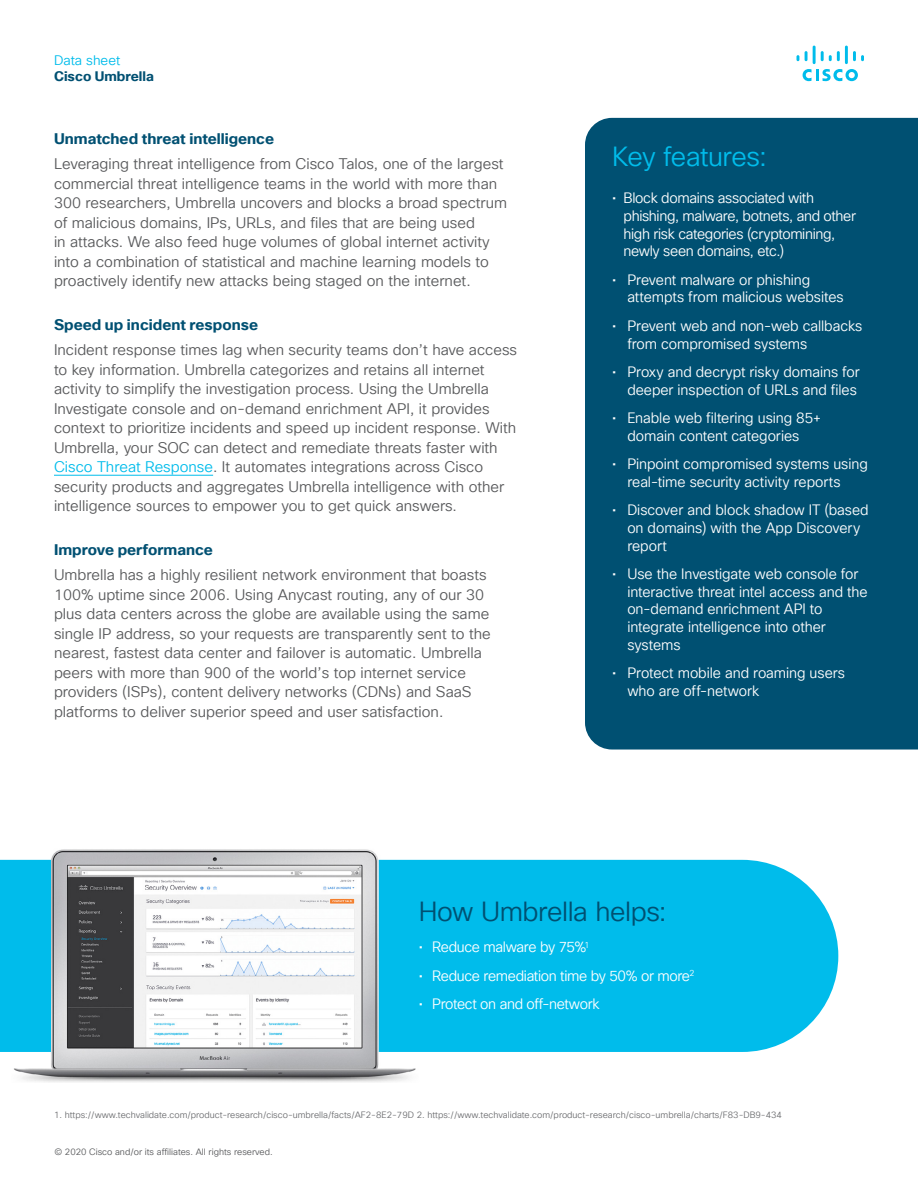
<style>
.page{position:relative;width:918px;height:1188px;background:#fff}
.page>*{position:absolute;margin:0;border:0;box-sizing:border-box;transform-origin:0 0}
.t1{font:27px "Cisco Sans TT Light";letter-spacing:-.015em;color:#005072}
.t2{font:27px "Cisco Sans TT Light";letter-spacing:-.02em;color:#00bceb}
.t3{font:15px/19.5px "Cisco Sans TT Light";color:#58595b}
.t4{font:700 15px "Cisco Sans TT";color:#005072}
.t5{font:14.7px/17.7px "Cisco Sans TT Light";letter-spacing:-.005em;color:#fff}
.t6{font:14.7px/17.7px "Cisco Sans TT Light";letter-spacing:-.025em;color:#fff}
.t7{font:700 13.5px "Cisco Sans TT";color:#005072}
.t8{font:13.5px "Cisco Sans TT Light";color:#00bceb}
.t9{font:9px "Cisco Sans TT Light";color:#6d6e71}
.t10{font:9px "Cisco Sans TT Light";color:#58595b}
.s1{color:#00bceb}
</style>
<div class="page">
<svg style="left:803px;top:69px;width:55px;height:12px"></svg>
<svg style="left:797px;top:55px;width:2px;height:6px"></svg>
<svg style="left:805px;top:51px;width:3px;height:10px"></svg>
<hr style="left:813px;top:46px;width:3px;height:18px;background:#00bceb">
<svg style="left:821px;top:51px;width:19px;height:10px"></svg>
<hr style="left:845px;top:46px;width:3px;height:18px;background:#00bceb">
<svg style="left:853px;top:51px;width:11px;height:10px"></svg>
<hr style="left:54px;top:475px;width:159px;height:1px;background:#00bceb">
<img style="left:11px;top:849px;width:409px;height:233px">
<div style="left:379px;top:860px;width:459px;height:192px;background:#00bceb"></div>
<div style="left:0;top:860px;width:51px;height:192px;background:#00bceb"></div>
<div style="left:585px;top:118px;width:333px;height:632px;background:#005072"></div>
<p class="t8" style="left:54px;top:51px;width:68px">Data sheet</p>
<p class="t7" style="left:54px;top:67px;width:101px">Cisco Umbrella</p>
<p class="t4" style="left:54px;top:128px;width:222px">Unmatched threat intelligence</p>
<p class="t3" style="left:54px;top:155px;width:455px">Leveraging threat intelligence from Cisco Talos, one of the largest commercial threat intelligence teams in the world with more than 300 researchers, Umbrella uncovers and blocks a broad spectrum of malicious domains, IPs, URLs, and files that are being used<br>in attacks. We also feed huge volumes of global internet activity into a combination of statistical and machine learning models to proactively identify new attacks being staged on the internet.</p>
<p class="t4" style="left:54px;top:314px;width:206px">Speed up incident response</p>
<p class="t3" style="left:54px;top:341px;width:465px">Incident response times lag when security teams don’t have access to key information. Umbrella categorizes and retains all internet activity to simplify the investigation process. Using the Umbrella Investigate console and on-demand enrichment API, it provides context to prioritize incidents and speed up incident response. With Umbrella, your SOC can detect and remediate threats faster with <span class="s1">Cisco Threat Response</span>. It automates integrations across Cisco security products and aggregates Umbrella intelligence with other intelligence sources to empower you to get quick answers.</p>
<p class="t4" style="left:54px;top:539px;width:160px">Improve performance</p>
<p class="t3" style="left:54px;top:566px;width:438px">Umbrella has a highly resilient network environment that boasts 100% uptime since 2006. Using Anycast routing, any of our 30 plus data centers across the globe are available using the same single IP address, so your requests are transparently sent to the nearest, fastest data center and failover is automatic. Umbrella peers with more than 900 of the world’s top internet service providers (ISPs), content delivery networks (CDNs) and SaaS platforms to deliver superior speed and user satisfaction.</p>
<h1 class="t2" style="left:612px;top:139px;width:157px">Key features:</h1>
<p class="t6" style="left:624px;top:190px;width:234px;text-indent:-12px">• Block domains associated with phishing, malware, botnets, and other high risk categories (cryptomining, newly seen domains, etc.)</p>
<p class="t5" style="left:627px;top:271px;width:218px;text-indent:-15px">• Prevent malware or phishing attempts from malicious websites</p>
<p class="t5" style="left:627px;top:317px;width:236px;text-indent:-15px">• Prevent web and non-web callbacks from compromised systems</p>
<p class="t5" style="left:612px;top:363px;width:249px;text-align:right">• Proxy and decrypt risky domains for deeper inspection of URLs and files</p>
<p class="t5" style="left:612px;top:410px;width:211px;text-align:center">• Enable web filtering using 85+ domain content categories</p>
<p class="t5" style="left:627px;top:456px;width:242px;text-indent:-15px">• Pinpoint compromised systems using real-time security activity reports</p>
<p class="t5" style="left:627px;top:502px;width:243px;text-indent:-15px">• Discover and block shadow IT (based on domains) with the App Discovery report</p>
<p class="t5" style="left:627px;top:565px;width:242px;text-indent:-15px">• Use the Investigate web console for interactive threat intel access and the on-demand enrichment API to integrate intelligence into other systems</p>
<p class="t5" style="left:627px;top:664px;width:219px;text-indent:-15px">• Protect mobile and roaming users who are off-network</p>
<h1 class="t1" style="left:419px;top:894px;width:250px">How Umbrella helps:</h1>
<p class="t6" style="left:419px;top:939px;width:172px">• Reduce malware by 75%<sup>1</sup></p>
<p class="t6" style="left:419px;top:967px;width:277px">• Reduce remediation time by 50% or more<sup>2</sup></p>
<p class="t6" style="left:419px;top:996px;width:182px">• Protect on and off-network</p>
<p class="t9" style="left:54px;top:1109px;width:730px">1. https://www.techvalidate.com/product-research/cisco-umbrella/facts/AF2-8E2-79D 2. https://www.techvalidate.com/product-research/cisco-umbrella/charts/F83-DB9-434</p>
<p class="t10" style="left:54px;top:1146px;width:220px">© 2020 Cisco and/or its affiliates. All rights reserved.</p>
</div>
